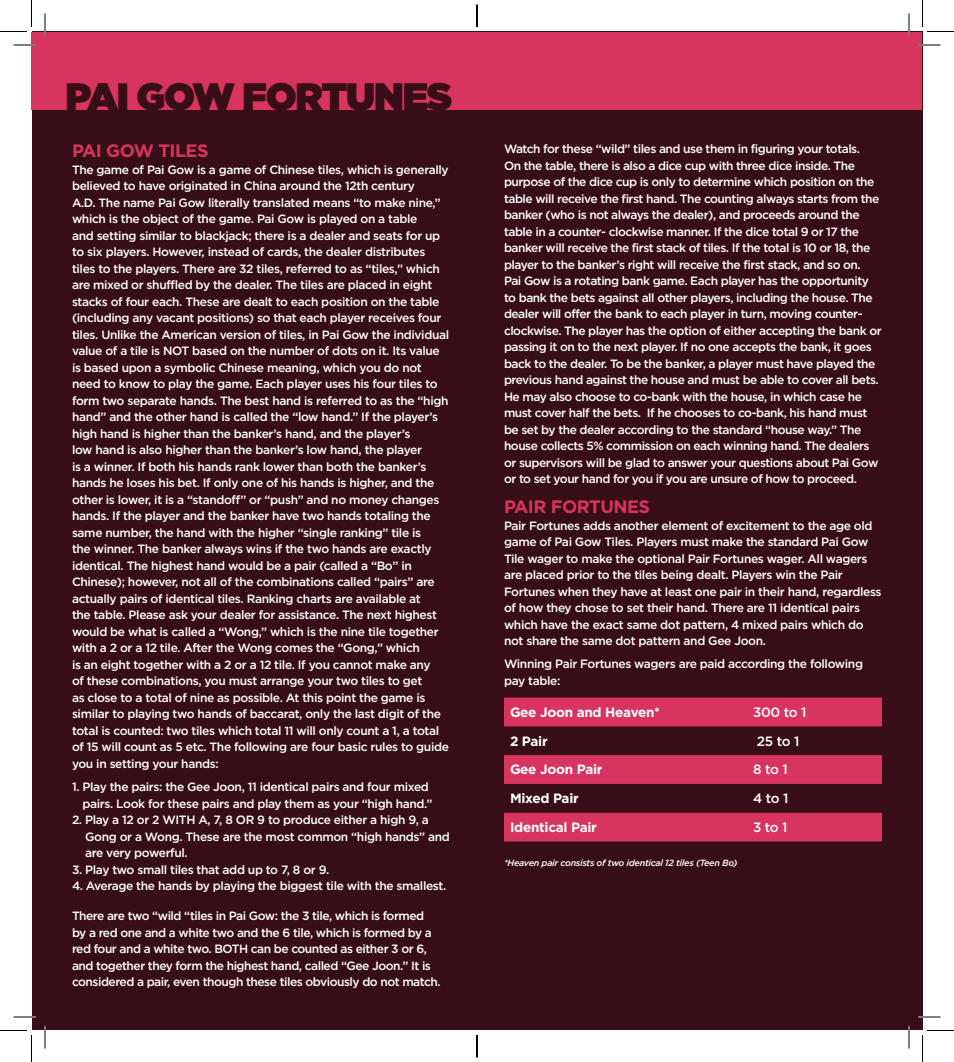
<style>
.page{position:relative;width:954px;height:1062px;background:#fff}
.page>*{position:absolute;margin:0;border:0;box-sizing:border-box;transform-origin:0 0}
.t1{font:900 38.1px "Gotham";letter-spacing:-.03em;color:#370e17}
.t2{font:700 18px "Gotham";letter-spacing:-.03em;color:#d7345f}
.t3{font:700 13.5px "Gotham";letter-spacing:-.02em;color:#fff}
.t4{font:500 13.5px "Gotham";letter-spacing:-.035em;color:#fff}
.t5{font:500 12px/16.5px "Gotham";letter-spacing:-.03em;color:#fff}
.t6{font:italic 500 9px "Gotham";letter-spacing:-.03em;color:#fff}
</style>
<div class="page">
<div style="left:32px;top:32px;width:890px;height:998px;background:#370e17"></div>
<div style="left:32px;top:32px;width:890px;height:78px;background:#d7345f"></div>
<svg style="left:504px;top:698px;width:378px;height:144px;fill:#d7345f"></svg>
<hr style="left:14px;top:44px;width:22px;height:2px;background:#fff">
<hr style="left:918px;top:44px;width:22px;height:2px;background:#fff">
<hr style="left:14px;top:1016px;width:22px;height:2px;background:#fff">
<hr style="left:918px;top:1016px;width:22px;height:2px;background:#fff">
<hr style="left:44px;top:14px;width:2px;height:22px;background:#fff">
<hr style="left:44px;top:1026px;width:2px;height:22px;background:#fff">
<hr style="left:908px;top:14px;width:2px;height:22px;background:#fff">
<hr style="left:908px;top:1026px;width:2px;height:22px;background:#fff">
<svg style="left:14px;top:45px;width:22px;height:1px"></svg>
<svg style="left:918px;top:45px;width:22px;height:1px"></svg>
<svg style="left:14px;top:1017px;width:22px;height:1px"></svg>
<svg style="left:918px;top:1017px;width:22px;height:1px"></svg>
<svg style="left:45px;top:14px;width:1px;height:22px"></svg>
<svg style="left:45px;top:1026px;width:1px;height:22px"></svg>
<svg style="left:909px;top:14px;width:1px;height:22px"></svg>
<svg style="left:909px;top:1026px;width:1px;height:22px"></svg>
<svg style="left:0;top:0;width:32px;height:32px"></svg>
<svg style="left:0;top:1030px;width:32px;height:32px"></svg>
<svg style="left:922px;top:0;width:32px;height:32px"></svg>
<svg style="left:922px;top:1030px;width:32px;height:32px"></svg>
<svg style="left:476px;top:4px;width:2px;height:23px"></svg>
<svg style="left:476px;top:1035px;width:2px;height:23px"></svg>
<h1 class="t1" style="left:66px;top:74px;width:388px">PAI GOW FORTUNES</h1>
<h2 class="t2" style="left:72px;top:141px;width:138px">Pai Gow Tiles</h2>
<p class="t5" style="left:72px;top:161px;width:379px">The game of Pai Gow is a game of Chinese tiles, which is generally believed to have originated in China around the 12th century<br>A.D. The name Pai Gow literally translated means “to make nine,” which is the object of the game. Pai Gow is played on a table<br>and setting similar to blackjack; there is a dealer and seats for up to six players. However, instead of cards, the dealer distributes tiles to the players. There are 32 tiles, referred to as “tiles,” which are mixed or shuffled by the dealer. The tiles are placed in eight stacks of four each. These are dealt to each position on the table (including any vacant positions) so that each player receives four tiles. Unlike the American version of tiles, in Pai Gow the individual value of a tile is NOT based on the number of dots on it. Its value is based upon a symbolic Chinese meaning, which you do not need to know to play the game. Each player uses his four tiles to form two separate hands. The best hand is referred to as the “high hand” and the other hand is called the “low hand.” If the player’s high hand is higher than the banker’s hand, and the player’s<br>low hand is also higher than the banker’s low hand, the player<br>is a winner. If both his hands rank lower than both the banker’s hands he loses his bet. If only one of his hands is higher, and the other is lower, it is a “standoff” or “push” and no money changes hands. If the player and the banker have two hands totaling the same number, the hand with the higher “single ranking” tile is<br>the winner. The banker always wins if the two hands are exactly identical. The highest hand would be a pair (called a “Bo” in Chinese); however, not all of the combinations called “pairs” are actually pairs of identical tiles. Ranking charts are available at<br>the table. Please ask your dealer for assistance. The next highest would be what is called a “Wong,” which is the nine tile together with a 2 or a 12 tile. After the Wong comes the “Gong,” which<br>is an eight together with a 2 or a 12 tile. If you cannot make any<br>of these combinations, you must arrange your two tiles to get<br>as close to a total of nine as possible. At this point the game is similar to playing two hands of baccarat, only the last digit of the total is counted: two tiles which total 11 will only count a 1, a total of 15 will count as 5 etc. The following are four basic rules to guide you in setting your hands:</p>
<p class="t5" style="left:82px;top:778px;width:352px;text-indent:-10px">1. Play the pairs: the Gee Joon, 11 identical pairs and four mixed pairs. Look for these pairs and play them as your “high hand.”</p>
<p class="t5" style="left:85px;top:811px;width:366px;text-indent:-13px">2. Play a 12 or 2 WITH A, 7, 8 OR 9 to produce either a high 9, a<br>Gong or a Wong. These are the most common “high hands” and are very powerful.</p>
<p class="t5" style="left:72px;top:861px;width:259px">3. Play two small tiles that add up to 7, 8 or 9.</p>
<p class="t5" style="left:72px;top:877px;width:376px">4. Average the hands by playing the biggest tile with the smallest.</p>
<p class="t5" style="left:72px;top:907px;width:370px">There are two “wild “tiles in Pai Gow: the 3 tile, which is formed by a red one and a white two and the 6 tile, which is formed by a red four and a white two. BOTH can be counted as either 3 or 6, and together they form the highest hand, called “Gee Joon.” It is considered a pair, even though these tiles obviously do not match.</p>
<p class="t5" style="left:504px;top:140px;width:379px">Watch for these “wild” tiles and use them in figuring your totals.<br>On the table, there is also a dice cup with three dice inside. The purpose of the dice cup is only to determine which position on the table will receive the first hand. The counting always starts from the banker (who is not always the dealer), and proceeds around the table in a counter- clockwise manner. If the dice total 9 or 17 the banker will receive the first stack of tiles. If the total is 10 or 18, the player to the banker’s right will receive the first stack, and so on.<br>Pai Gow is a rotating bank game. Each player has the opportunity to bank the bets against all other players, including the house. The dealer will offer the bank to each player in turn, moving counter&shy;clockwise. The player has the option of either accepting the bank or passing it on to the next player. If no one accepts the bank, it goes back to the dealer. To be the banker, a player must have played the previous hand against the house and must be able to cover all bets.<br>He may also choose to co-bank with the house, in which case he must cover half the bets. If he chooses to co-bank, his hand must be set by the dealer according to the standard “house way.” The house collects 5% commission on each winning hand. The dealers or supervisors will be glad to answer your questions about Pai Gow or to set your hand for you if you are unsure of how to proceed.</p>
<h2 class="t2" style="left:504px;top:496px;width:148px">Pair Fortunes</h2>
<p class="t5" style="left:504px;top:517px;width:379px">Pair Fortunes adds another element of excitement to the age old game of Pai Gow Tiles. Players must make the standard Pai Gow Tile wager to make the optional Pair Fortunes wager. All wagers are placed prior to the tiles being dealt. Players win the Pair Fortunes when they have at least one pair in their hand, regardless of how they chose to set their hand. There are 11 identical pairs which have the exact same dot pattern, 4 mixed pairs which do not share the same dot pattern and Gee Joon.</p>
<p class="t5" style="left:504px;top:656px;width:361px">Winning Pair Fortunes wagers are paid according the following pay table:</p>
<p class="t3" style="left:510px;top:704px;width:151px">Gee Joon and Heaven*</p>
<p class="t4" style="left:753px;top:704px;width:55px">300 to 1</p>
<p class="t3" style="left:510px;top:733px;width:39px">2 Pair</p>
<p class="t4" style="left:757px;top:733px;width:44px">25 to 1</p>
<p class="t3" style="left:510px;top:762px;width:94px">Gee Joon Pair</p>
<p class="t4" style="left:753px;top:762px;width:36px">8 to 1</p>
<p class="t3" style="left:510px;top:791px;width:70px">Mixed Pair</p>
<p class="t4" style="left:753px;top:791px;width:37px">4 to 1</p>
<p class="t3" style="left:510px;top:819px;width:88px">Identical Pair</p>
<p class="t4" style="left:753px;top:820px;width:36px">3 to 1</p>
<p class="t6" style="left:504px;top:857px;width:235px">*Heaven pair consists of two identical 12 tiles (Teen Bo)</p>
</div>
